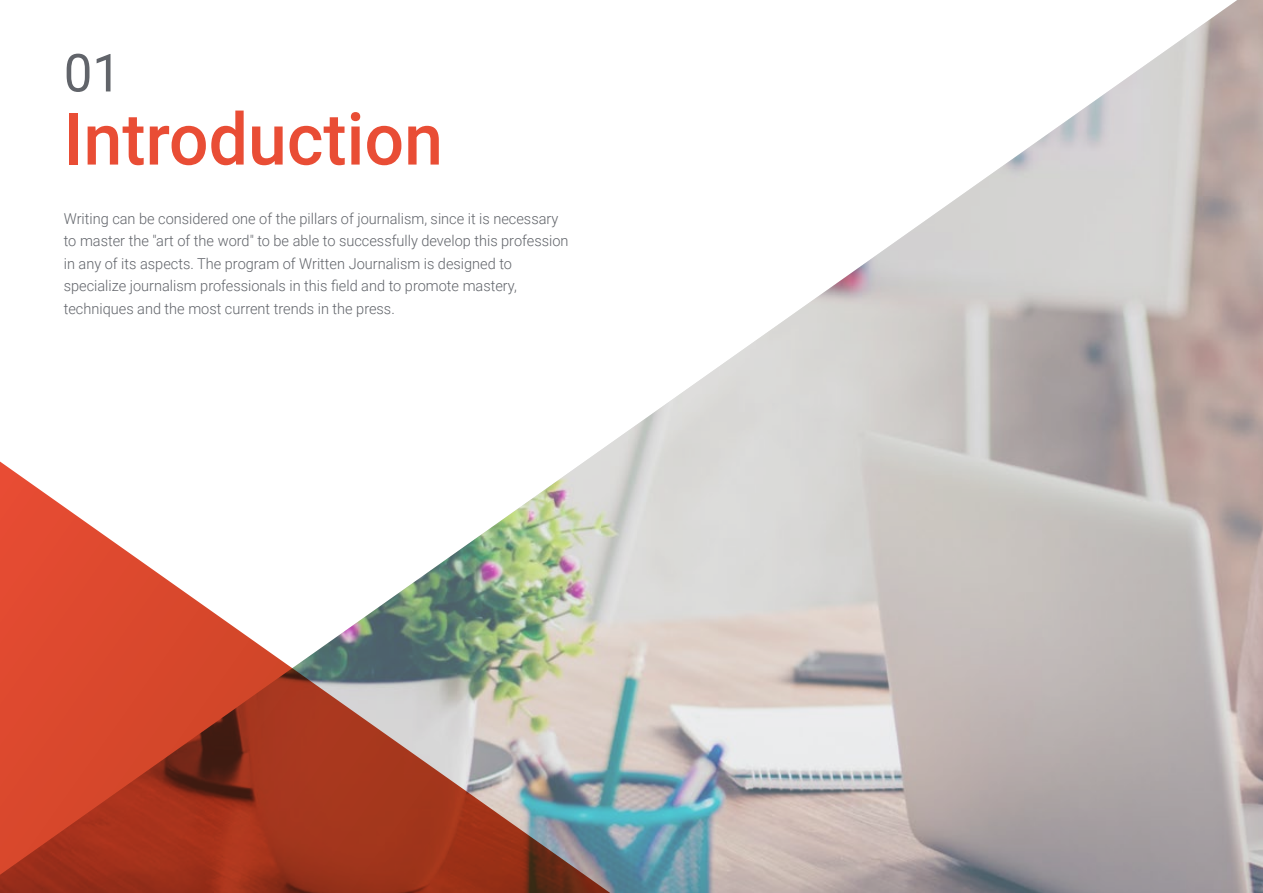
<style>
.page{position:relative;width:1263px;height:893px;background:#fff}
.page>*{position:absolute;margin:0;border:0;box-sizing:border-box;transform-origin:0 0}
.t1{font:500 72px "Roboto";color:#e94d35}
.t2{font:52.5px "Roboto";color:#61646a}
.t3{font:300 15px/22.5px "Roboto";color:#61646a}
</style>
<div class="page">
<img style="left:607px;top:0;width:656px;height:893px">
<svg style="left:0;top:446px;width:640px;height:447px"></svg>
<h2 class="t2" style="left:64px;top:36px;width:59px">01</h2>
<h1 class="t1" style="left:64px;top:89px;width:381px">Introduction</h1>
<p class="t3" style="left:64px;top:207px;width:506px">Writing can be considered one of the pillars of journalism, since it is necessary to master the "art of the word" to be able to successfully develop this profession in any of its aspects. The program of Written Journalism is designed to specialize journalism professionals in this field and to promote mastery, techniques and the most current trends in the press.</p>
</div>
